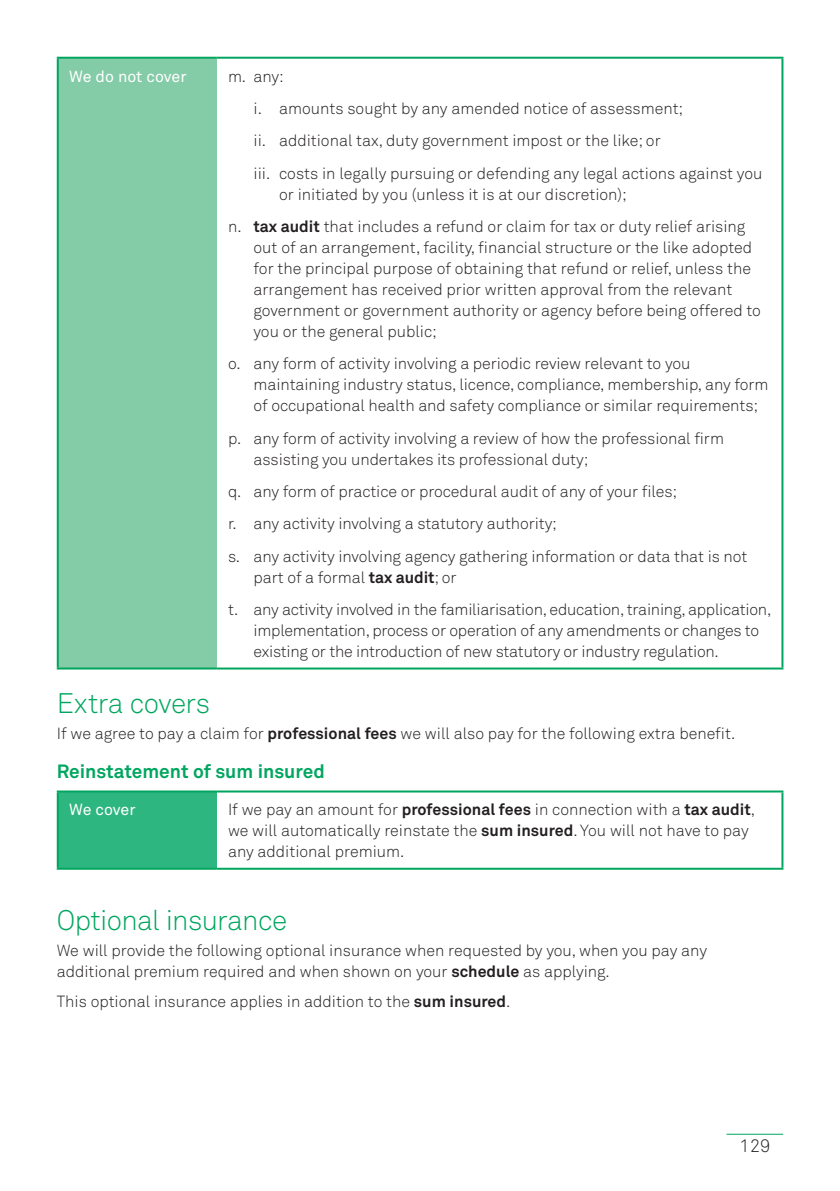
<style>
.page{position:relative;width:840px;height:1191px;background:#fff}
.page>*{position:absolute;margin:0;border:0;box-sizing:border-box;transform-origin:0 0}
.t1{font:300 28px "Akkurat Std";letter-spacing:-.02em;color:#00a65f}
.t2{font:700 19px "Akkurat Std";color:#00a65f}
.t3{font:300 18px "Akkurat Std";color:#231f20}
.t4{font:300 16px/21px "Akkurat Std";letter-spacing:-.005em;color:#231f20}
.t5{font:16px "Akkurat Std";letter-spacing:-.005em;color:#fff}
.s1{font-weight:700}
</style>
<div class="page">
<div style="left:58px;top:58px;width:158px;height:610px;background:#84cba7"></div>
<hr style="left:57px;top:57px;width:159px;height:2px;background:#00a65f">
<hr style="left:57px;top:59px;width:2px;height:608px;background:#00a65f">
<hr style="left:216px;top:57px;width:567px;height:2px;background:#00a65f">
<hr style="left:781px;top:59px;width:2px;height:608px;background:#00a65f">
<hr style="left:57px;top:667px;width:159px;height:2px;background:#00a65f">
<hr style="left:216px;top:667px;width:567px;height:2px;background:#00a65f">
<div style="left:58px;top:791px;width:158px;height:77px;background:#2eb681"></div>
<hr style="left:57px;top:790px;width:159px;height:2px;background:#00a65f">
<hr style="left:57px;top:792px;width:2px;height:75px;background:#00a65f">
<hr style="left:781px;top:792px;width:2px;height:75px;background:#00a65f">
<hr style="left:57px;top:867px;width:159px;height:2px;background:#00a65f">
<hr style="left:216px;top:790px;width:567px;height:2px;background:#00a65f">
<hr style="left:216px;top:867px;width:567px;height:2px;background:#00a65f">
<hr style="left:726px;top:1133px;width:56px;height:1px;background:#00a65f">
<p class="t5" style="left:69px;top:67px;width:119px">We do not cover</p>
<p class="t4" style="left:253px;top:60px;width:510px;line-height:32.4px;text-indent:-26px">m. any:<br>i. amounts sought by any amended notice of assessment;<br>ii. additional tax, duty government impost or the like; or<br>iii. costs in legally pursuing or defending any legal actions against you</p>
<p class="t4" style="left:228px;top:178px;width:518px;line-height:32.4px;text-indent:51px">or initiated by you (unless it is at our discretion);<br>n. <span class="s1">tax audit</span> that includes a refund or claim for tax or duty relief arising</p>
<p class="t4" style="left:253px;top:237px;width:508px">out of an arrangement, facility, financial structure or the like adopted for the principal purpose of obtaining that refund or relief, unless the arrangement has received prior written approval from the relevant government or government authority or agency before being offered to you or the general public;</p>
<p class="t4" style="left:253px;top:353px;width:516px;text-indent:-26px">o. any form of activity involving a periodic review relevant to you maintaining industry status, licence, compliance, membership, any form of occupational health and safety compliance or similar requirements;</p>
<p class="t4" style="left:253px;top:427px;width:472px;text-indent:-26px">p. any form of activity involving a review of how the professional firm assisting you undertakes its professional duty;</p>
<p class="t4" style="left:228px;top:475px;width:520px;line-height:32.4px">q. any form of practice or procedural audit of any of your files;<br>r. any activity involving a statutory authority;<br>s. any activity involving agency gathering information or data that is not</p>
<p class="t4" style="left:228px;top:561px;width:544px;line-height:32.4px;text-indent:26px">part of a formal <span class="s1">tax audit</span>; or<br>t. any activity involved in the familiarisation, education, training, application,</p>
<p class="t4" style="left:253px;top:620px;width:507px">implementation, process or operation of any amendments or changes to existing or the introduction of new statutory or industry regulation.</p>
<h1 class="t1" style="left:57px;top:686px;width:155px">Extra covers</h1>
<p class="t4" style="left:57px;top:723px;width:680px">If we agree to pay a claim for <span class="s1">professional fees</span> we will also pay for the following extra benefit.</p>
<p class="t2" style="left:57px;top:760px;width:269px">Reinstatement of sum insured</p>
<p class="t5" style="left:69px;top:800px;width:68px">We cover</p>
<p class="t4" style="left:228px;top:799px;width:528px">If we pay an amount for <span class="s1">professional fees</span> in connection with a <span class="s1">tax audit</span>, we will automatically reinstate the <span class="s1">sum insured</span>. You will not have to pay any additional premium.</p>
<h1 class="t1" style="left:57px;top:903px;width:232px">Optional insurance</h1>
<p class="t4" style="left:57px;top:940px;width:651px">We will provide the following optional insurance when requested by you, when you pay any additional premium required and when shown on your <span class="s1">schedule</span> as applying.</p>
<p class="t4" style="left:57px;top:991px;width:455px">This optional insurance applies in addition to the <span class="s1">sum insured</span>.</p>
<p class="t3" style="left:739px;top:1135px;width:32px">129</p>
</div>
